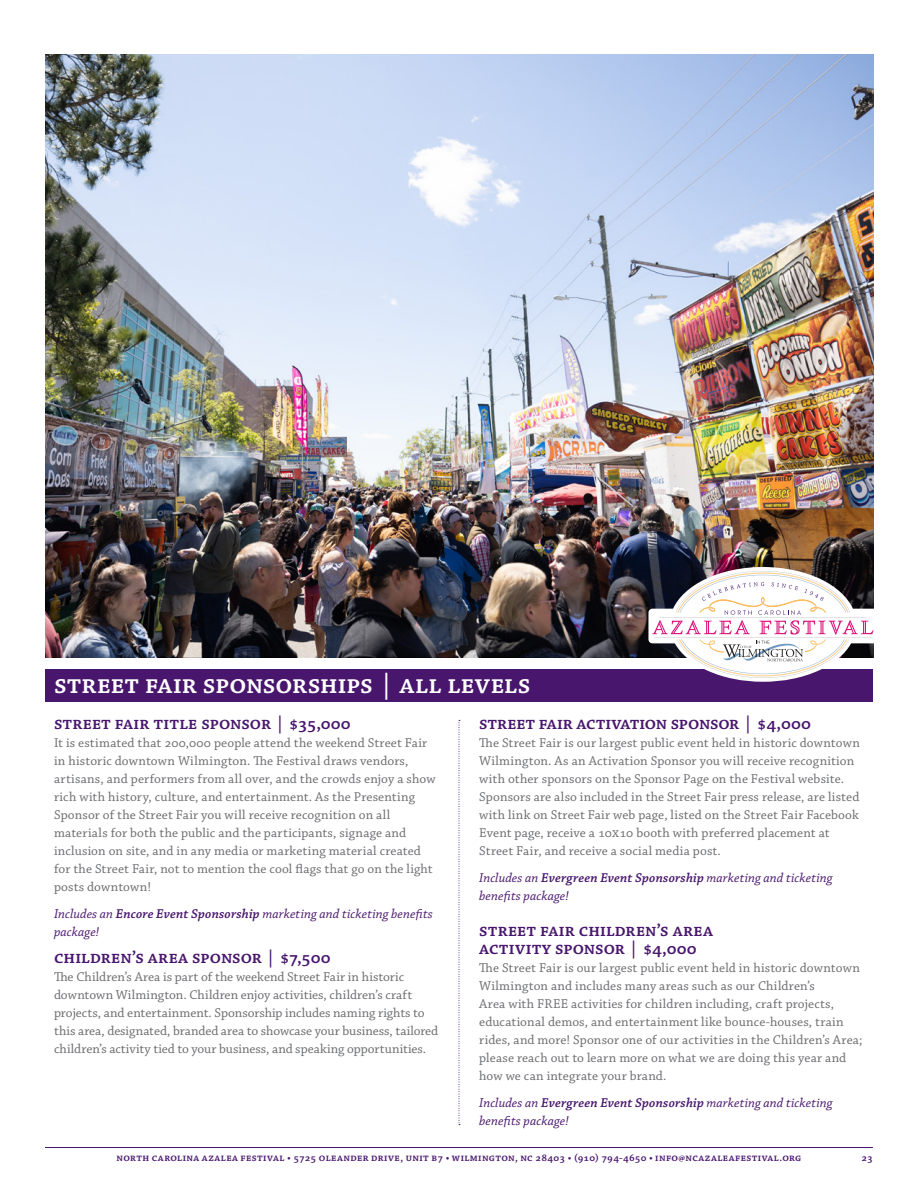
<style>
.page{position:relative;width:918px;height:1188px;background:#fff}
.page>*{position:absolute;margin:0;border:0;box-sizing:border-box;transform-origin:0 0}
.page_header_sponsor{font:600 27px "Chaparral Pro";color:#fff}
.subhead{font:600 18px/18px "Chaparral Pro";color:#48166d}
.sub-sponsor_descript{font:13.5px/18px "Chaparral Pro";letter-spacing:.01em;color:#6c6d70}
.italic_purple_call-o{font:italic 13.5px/18px "Chaparral Pro";letter-spacing:.01em;color:#48166d}
.benefit_list{font:600 10.5px "Chaparral Pro";letter-spacing:.035em;color:#48166d}
.s1{font-weight:600}
</style>
<div class="page">
<hr style="left:45px;top:1147px;width:828px;height:1px;background:#48166d">
<img style="left:45px;top:54px;width:828px;height:603px">
<div style="left:45px;top:669px;width:828px;height:33px;background:#48166d"></div>
<svg style="left:459px;top:720px;width:1px;height:405px"></svg>
<svg style="left:648px;top:567px;width:226px;height:115px"></svg>
<p class="page_header_sponsor" style="left:54px;top:669px;width:478px">street fair sponsorships | all levels</p>
<p class="subhead" style="left:54px;top:715px;width:298px">street fair title sponsor | $35,000</p>
<p class="sub-sponsor_descript" style="left:54px;top:734px;width:383px">It is estimated that 200,000 people attend the weekend Street Fair in historic downtown Wilmington. The Festival draws vendors, artisans, and performers from all over, and the crowds enjoy a show rich with history, culture, and entertainment. As the Presenting Sponsor of the Street Fair you will receive recognition on all materials for both the public and the participants, signage and inclusion on site, and in any media or marketing material created for the Street Fair, not to mention the cool flags that go on the light posts downtown!</p>
<p class="italic_purple_call-o" style="left:54px;top:905px;width:380px">Includes an <span class="s1">Encore Event Sponsorship</span> marketing and ticketing benefits package!</p>
<p class="subhead" style="left:54px;top:949px;width:278px">children’s area sponsor | $7,500</p>
<p class="sub-sponsor_descript" style="left:54px;top:968px;width:386px">The Children’s Area is part of the weekend Street Fair in historic downtown Wilmington. Children enjoy activities, children’s craft projects, and entertainment. Sponsorship includes naming rights to this area, designated, branded area to showcase your business, tailored children’s activity tied to your business, and speaking opportunities.</p>
<p class="subhead" style="left:479px;top:715px;width:333px">street fair activation sponsor | $4,000</p>
<p class="sub-sponsor_descript" style="left:479px;top:734px;width:382px">The Street Fair is our largest public event held in historic downtown Wilmington. As an Activation Sponsor you will receive recognition with other sponsors on the Sponsor Page on the Festival website.<br>Sponsors are also included in the Street Fair press release, are listed with link on Street Fair web page, listed on the Street Fair Facebook Event page, receive a 10x10 booth with preferred placement at Street Fair, and receive a social media post.</p>
<p class="italic_purple_call-o" style="left:479px;top:869px;width:355px">Includes an <span class="s1">Evergreen Event Sponsorship</span> marketing and ticketing benefits package!</p>
<p class="subhead" style="left:479px;top:922px;width:235px">street fair children’s area activity sponsor | $4,000</p>
<p class="sub-sponsor_descript" style="left:479px;top:959px;width:385px">The Street Fair is our largest public event held in historic downtown Wilmington and includes many areas such as our Children’s<br>Area with FREE activities for children including, craft projects, educational demos, and entertainment like bounce-houses, train rides, and more! Sponsor one of our activities in the Children’s Area; please reach out to learn more on what we are doing this year and how we can integrate your brand.</p>
<p class="italic_purple_call-o" style="left:479px;top:1094px;width:355px">Includes an <span class="s1">Evergreen Event Sponsorship</span> marketing and ticketing benefits package!</p>
<p class="benefit_list" style="left:117px;top:1152px;width:686px">north carolina azalea festival • 5725 oleander drive, unit b7 • wilmington, nc 28403 • (910) 794-4650 • info@ncazaleafestival.org</p>
<p class="benefit_list" style="left:862px;top:1152px;width:13px">23</p>
</div>
